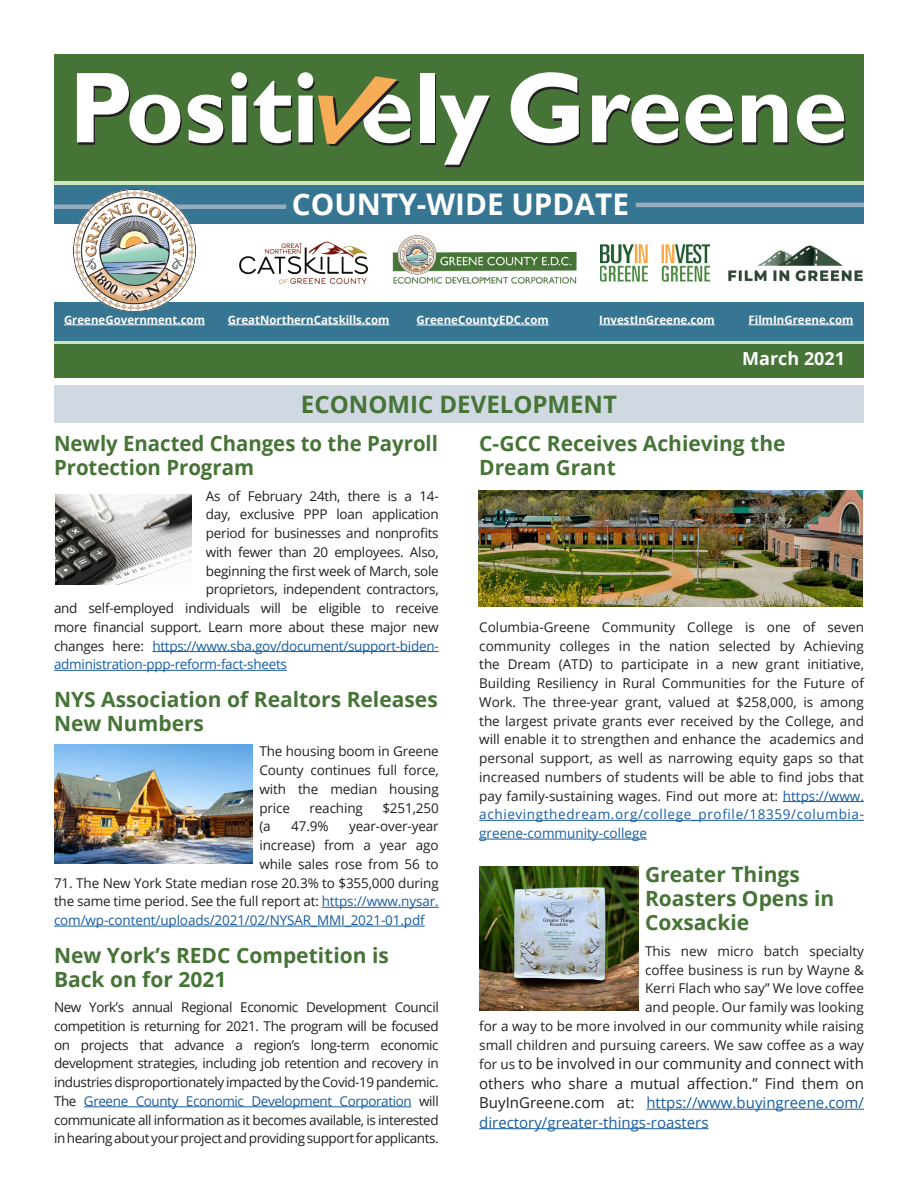
<style>
.page{position:relative;width:918px;height:1188px;background:#fff}
.page>*{position:absolute;margin:0;border:0;box-sizing:border-box;transform-origin:0 0}
.t1{font:700 29.7px "Open Sans";color:#fff}
.t2{font:700 24px "Open Sans";color:#457436}
.t3{font:700 21px/24px "Open Sans";color:#457436}
.t4{font:700 18px "Open Sans";color:#fff}
.t5{font:15px/19.5px "Open Sans";color:#231f20;text-align:justify}
.t6{font:13.5px/18.8px "Open Sans";letter-spacing:-.01em;color:#231f20;text-align:justify}
.t7{font:13.5px "Open Sans";letter-spacing:-.02em;color:#175d9e}
.t8{font:700 11.55px "Open Sans";color:#fff}
.s1{color:#231f20}
.s2{color:#175d9e}
.s3{font-size:13.5px}
</style>
<div class="page">
<svg style="left:54px;top:340px;width:810px;height:4px;background:#a7c9b4"></svg>
<div style="left:54px;top:167px;width:810px;height:24px;background:#cde5bf"></div>
<div style="left:54px;top:185px;width:810px;height:38px;background:#377693"></div>
<div style="left:54px;top:302px;width:810px;height:38px;background:#377693"></div>
<div style="left:54px;top:54px;width:810px;height:127px;background:#457436"></div>
<img style="left:600px;top:244px;width:110px;height:38px">
<img style="left:239px;top:241px;width:130px;height:44px">
<svg style="left:421px;top:76px;width:15px;height:69px"></svg>
<svg style="left:77px;top:73px;width:105px;height:73px"></svg>
<svg style="left:188px;top:95px;width:37px;height:51px"></svg>
<svg style="left:231px;top:72px;width:17px;height:73px"></svg>
<svg style="left:254px;top:81px;width:38px;height:65px"></svg>
<div style="left:420px;top:73px;width:14px;height:69px;background:#fff"></div>
<svg style="left:440px;top:96px;width:51px;height:71px"></svg>
<svg style="left:511px;top:72px;width:69px;height:74px"></svg>
<svg style="left:592px;top:95px;width:88px;height:51px"></svg>
<svg style="left:686px;top:95px;width:48px;height:51px"></svg>
<svg style="left:742px;top:95px;width:47px;height:50px"></svg>
<svg style="left:797px;top:95px;width:49px;height:51px"></svg>
<svg style="left:298px;top:72px;width:114px;height:74px"></svg>
<div style="left:54px;top:344px;width:810px;height:33px;background:#457436"></div>
<img style="left:728px;top:245px;width:135px;height:37px">
<hr style="left:64px;top:325px;width:141px;height:1px;background:#fff">
<hr style="left:228px;top:325px;width:162px;height:1px;background:#fff">
<hr style="left:599px;top:325px;width:116px;height:1px;background:#fff">
<hr style="left:749px;top:325px;width:104px;height:1px;background:#fff">
<div style="left:54px;top:204px;width:232px;height:5px;background:#98acbf"></div>
<img style="left:74px;top:190px;width:121px;height:120px">
<hr style="left:636px;top:203px;width:228px;height:4px;background:#98acbf">
<div style="left:54px;top:386px;width:810px;height:37px;background:#d0d9e1"></div>
<hr style="left:152px;top:651px;width:287px;height:1px;background:#175d9e">
<hr style="left:54px;top:670px;width:233px;height:1px;background:#175d9e">
<hr style="left:322px;top:907px;width:117px;height:1px;background:#175d9e">
<hr style="left:54px;top:926px;width:371px;height:1px;background:#175d9e">
<hr style="left:84px;top:1106px;width:327px;height:1px;background:#175d9e">
<hr style="left:783px;top:801px;width:81px;height:1px;background:#175d9e">
<hr style="left:479px;top:820px;width:385px;height:1px;background:#175d9e">
<hr style="left:479px;top:839px;width:168px;height:1px;background:#175d9e">
<hr style="left:646px;top:1109px;width:218px;height:1px;background:#175d9e">
<hr style="left:479px;top:1128px;width:230px;height:1px;background:#175d9e">
<img style="left:392px;top:235px;width:185px;height:49px">
<hr style="left:417px;top:325px;width:132px;height:1px;background:#fff">
<img style="left:55px;top:495px;width:137px;height:89px">
<img style="left:54px;top:745px;width:199px;height:119px">
<img style="left:478px;top:490px;width:385px;height:117px">
<img style="left:480px;top:867px;width:158px;height:143px">
<h1 class="t1" style="left:292px;top:184px;width:339px">COUNTY-WIDE UPDATE</h1>
<p class="t8" style="left:64px;top:312px;width:142px">GreeneGovernment.com</p>
<p class="t8" style="left:228px;top:312px;width:163px">GreatNorthernCatskills.com</p>
<p class="t8" style="left:599px;top:312px;width:117px">InvestInGreene.com</p>
<p class="t8" style="left:749px;top:312px;width:106px">FilmInGreene.com</p>
<p class="t8" style="left:417px;top:312px;width:134px">GreeneCountyEDC.com</p>
<p class="t4" style="left:742px;top:346px;width:104px">March 2021</p>
<p class="t2" style="left:301px;top:387px;width:318px">ECONOMIC DEVELOPMENT</p>
<p class="t3" style="left:54px;top:431px;width:386px">Newly Enacted Changes to the Payroll<br>Protection Program</p>
<p class="t6" style="left:206px;top:486px;width:234px">As of February 24th, there is a 14-</p>
<p class="t6" style="left:206px;top:505px;width:234px">day, exclusive PPP loan application</p>
<p class="t6" style="left:206px;top:523px;width:234px">period for businesses and nonprofits</p>
<p class="t6" style="left:206px;top:542px;width:234px">with fewer than 20 employees. Also,</p>
<p class="t6" style="left:206px;top:561px;width:234px">beginning the first week of March, sole</p>
<p class="t6" style="left:206px;top:580px;width:234px">proprietors, independent contractors,</p>
<p class="t6" style="left:54px;top:598px;width:386px">and self-employed individuals will be eligible to receive</p>
<p class="t6" style="left:54px;top:617px;width:386px">more financial support. Learn more about these major new</p>
<p class="t7" style="left:54px;top:636px;width:386px"><span class="s1">changes here:</span> https://www.sba.gov/document/support-biden-</p>
<p class="t7" style="left:54px;top:655px;width:235px">administration-ppp-reform-fact-sheets</p>
<p class="t3" style="left:54px;top:687px;width:385px">NYS Association of Realtors Releases<br>New Numbers</p>
<p class="t6" style="left:259px;top:742px;width:181px">The housing boom in Greene County continues full force, with the median housing price</p>
<p class="t3" style="left:479px;top:431px;width:308px">C-GCC Receives Achieving the</p>
<p class="t3" style="left:479px;top:455px;width:138px">Dream Grant</p>
<p class="t6" style="left:479px;top:617px;width:386px">Columbia-Greene Community College is one of seven community colleges in the nation selected by Achieving the Dream (ATD) to participate in a new grant initiative, Building Resiliency in Rural Communities for the Future of Work. The three-year grant, valued at $258,000, is among the largest private grants ever received by the College, and will enable it to strengthen and enhance the academics and personal support, as well as narrowing equity gaps so that increased numbers of students will be able to find jobs that pay family-sustaining wages. Find out more at: <span class="s2">https://www. achievingthedream.org/college_profile/18359/columbia&shy;greene-community-college</span></p>
<p class="t3" style="left:645px;top:862px;width:191px">Greater Things<br>Roasters Opens in<br>Coxsackie</p>
<p class="t6" style="left:479px;top:941px;width:386px;text-align:right">This new micro batch specialty<br>coffee business is run by Wayne &amp;<br>Kerri Flach who say” We love coffee<br>and people. Our family was looking<br>for a way to be more involved in our community while raising small children and pursuing careers. We saw coffee as a way</p>
<p class="t5" style="left:479px;top:1053px;width:386px"><span class="s3">for us</span> to be involved in our community and connect with others who share a mutual affection.” Find them on BuyInGreene.com at: <span class="s2">https://www.buyingreene.com/ directory/greater-things-roasters</span></p>
<p class="t6" style="left:310px;top:798px;width:55px">reaching</p>
<p class="t6" style="left:382px;top:798px;width:58px">$251,250</p>
<p class="t6" style="left:259px;top:817px;width:13px">(a</p>
<p class="t6" style="left:291px;top:817px;width:39px">47.9%</p>
<p class="t6" style="left:259px;top:817px;width:181px;text-indent:90px">year-over-year increase) from a year ago while sales rose from 56 to</p>
<p class="t6" style="left:54px;top:873px;width:386px">71. The New York State median rose 20.3% to $355,000 during the same time period. See the full report at: <span class="s2">https://www.nysar. com/wp-content/uploads/2021/02/NYSAR_MMI_2021-01.pdf</span></p>
<p class="t3" style="left:54px;top:942px;width:336px">New York’s REDC Competition is<br>Back on for 2021</p>
<p class="t6" style="left:54px;top:997px;width:386px">New York’s annual Regional Economic Development Council competition is returning for 2021. The program will be focused on projects that advance a region’s long-term economic development strategies, including job retention and recovery in industries disproportionately impacted by the Covid-19 pandemic.<br>The <span class="s2">Greene County Economic Development Corporation</span> will communicate all information as it becomes available, is interested in hearing about your project and providing support for applicants.</p>
</div>
